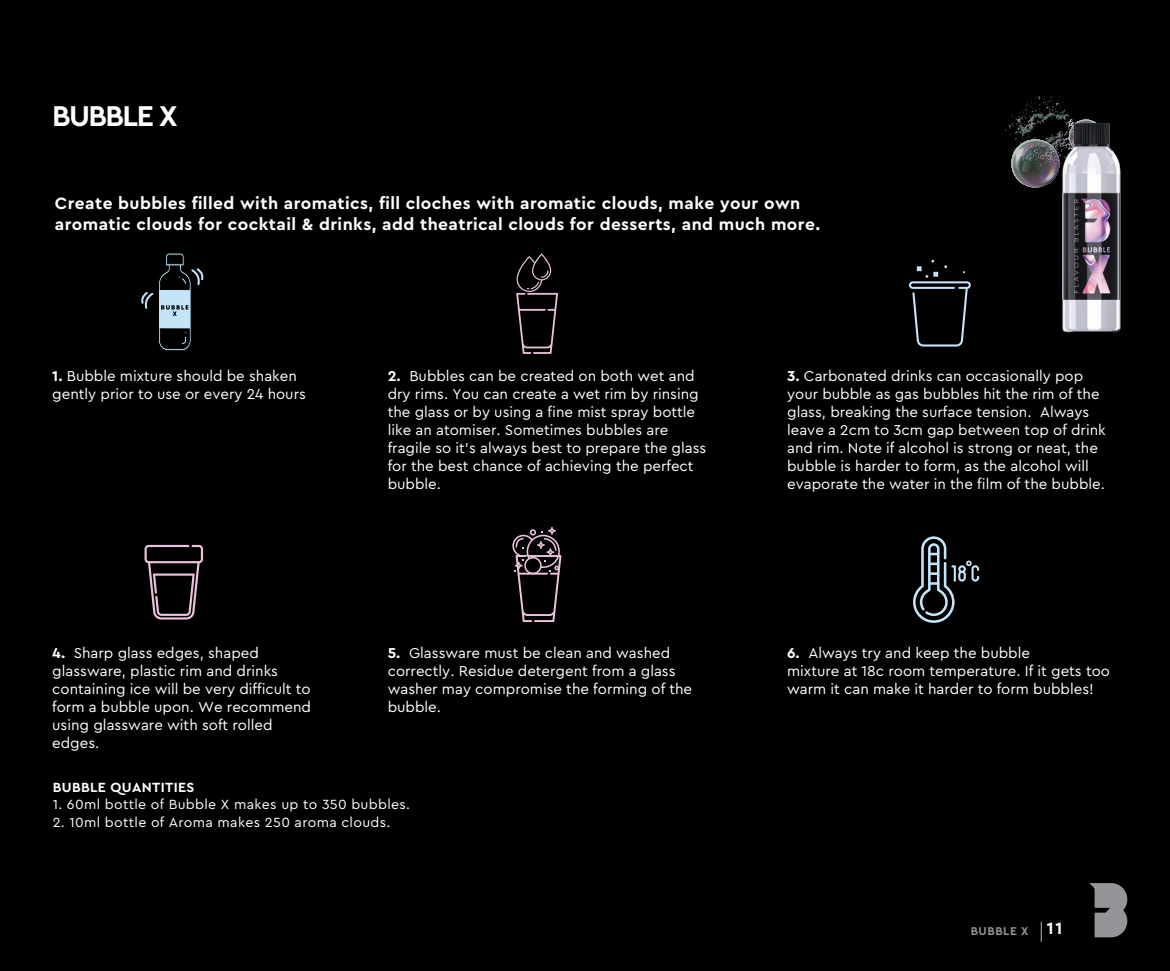
<style>
.page{position:relative;width:1170px;height:971px;background:#fff}
.page>*{position:absolute;margin:0;border:0;box-sizing:border-box;transform-origin:0 0}
.t1{font:700 30px "Cera Pro";letter-spacing:-.055em;color:#fff}
.t2{font:700 17.25px/20.5px "Cera Pro";letter-spacing:.025em;color:#fff}
.t3{font:15px/18px "Cera Pro";color:#fff}
.t4{font:14px "Cera Pro";letter-spacing:.025em;color:#fff}
.t5{font:700 14px "Cera Pro";letter-spacing:.025em;color:#fff}
.t6{font:700 11.75px "Cera Pro";letter-spacing:.045em;color:#939598}
.s1{font-weight:700}
.s2{font-size:17.25px;color:#fff}
</style>
<div class="page">
<div style="left:0;top:0;width:1169px;height:971px;background:#000001"></div>
<svg style="left:516px;top:254px;width:42px;height:100px"></svg>
<svg style="left:512px;top:527px;width:49px;height:95px"></svg>
<svg style="left:141px;top:253px;width:63px;height:98px"></svg>
<svg style="left:144px;top:545px;width:59px;height:74px"></svg>
<svg style="left:913px;top:536px;width:66px;height:87px"></svg>
<svg style="left:909px;top:260px;width:61px;height:87px"></svg>
<svg style="left:1005px;top:96px;width:93px;height:92px"></svg>
<img style="left:1061px;top:123px;width:59px;height:210px">
<svg style="left:1040px;top:922px;width:1px;height:20px"></svg>
<svg style="left:1089px;top:883px;width:38px;height:54px"></svg>
<h1 class="t1" style="left:52px;top:96px;width:127px">BUBBLE X</h1>
<p class="t2" style="left:55px;top:192px;width:766px">Create bubbles filled with aromatics, fill cloches with aromatic clouds, make your own aromatic clouds for cocktail &amp; drinks, add theatrical clouds for desserts, and much more.</p>
<p class="t3" style="left:52px;top:366px;width:255px"><span class="s1">1.</span> Bubble mixture should be shaken gently prior to use or every 24 hours</p>
<p class="t3" style="left:787px;top:366px;width:320px"><span class="s1">3.</span> Carbonated drinks can occasionally pop your bubble as gas bubbles hit the rim of the glass, breaking the surface tension. Always leave a 2cm to 3cm gap between top of drink and rim. Note if alcohol is strong or neat, the bubble is harder to form, as the alcohol will evaporate the water in the film of the bubble.</p>
<p class="t3" style="left:387px;top:366px;width:320px"><span class="s1">2.</span> Bubbles can be created on both wet and dry rims. You can create a wet rim by rinsing the glass or by using a fine mist spray bottle like an atomiser. Sometimes bubbles are fragile so it’s always best to prepare the glass for the best chance of achieving the perfect bubble.</p>
<p class="t3" style="left:52px;top:644px;width:260px"><span class="s1">4.</span> Sharp glass edges, shaped glassware, plastic rim and drinks containing ice will be very difficult to form a bubble upon. We recommend using glassware with soft rolled edges.</p>
<p class="t3" style="left:787px;top:644px;width:324px"><span class="s1">6.</span> Always try and keep the bubble<br>mixture at 18c room temperature. If it gets too warm it can make it harder to form bubbles!</p>
<p class="t3" style="left:387px;top:644px;width:306px"><span class="s1">5.</span> Glassware must be clean and washed correctly. Residue detergent from a glass washer may compromise the forming of the bubble.</p>
<p class="t5" style="left:53px;top:778px;width:143px">BUBBLE QUANTITIES</p>
<p class="t4" style="left:53px;top:795px;width:359px">1. 60ml bottle of Bubble X makes up to 350 bubbles.</p>
<p class="t4" style="left:53px;top:812px;width:339px">2. 10ml bottle of Aroma makes 250 aroma clouds.</p>
<p class="t6" style="left:970px;top:923px;width:93px">BUBBLE X <span class="s2">11</span></p>
</div>
